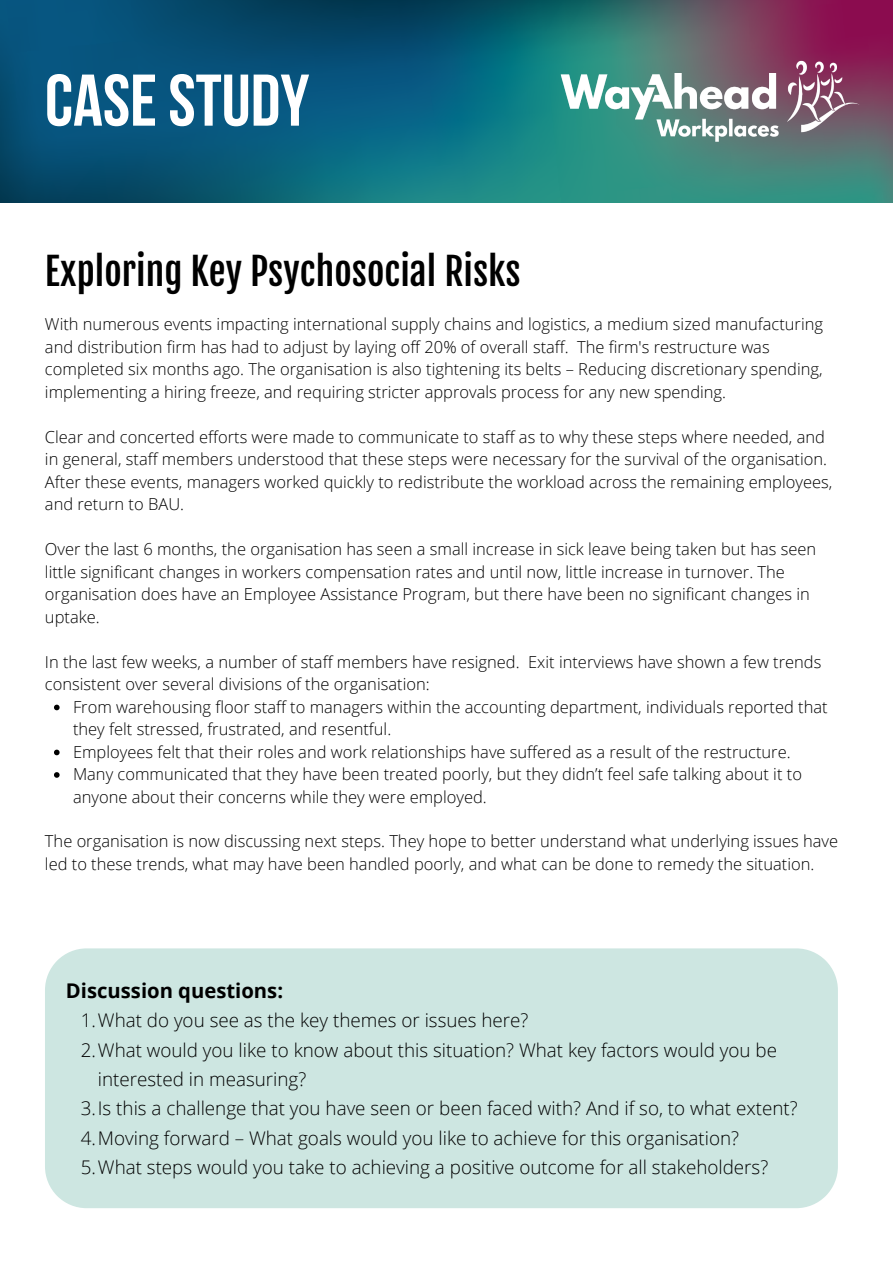
<style>
.page{position:relative;width:893px;height:1264px;background:#fff}
.page>*{position:absolute;margin:0;border:0;box-sizing:border-box;transform-origin:0 0}
.t1{font:700 72.9px "Bebas Neue";color:#fff}
.t2{font:37.5px "Fjalla One";color:#000}
.t3{font:700 20.25px "Open Sans";color:#000}
.t4{font:300 18.75px "Open Sans";color:#000}
.t5{font:300 16.5px/22.5px "Open Sans";color:#000}
</style>
<div class="page">
<img style="left:0;top:0;width:892px;height:202px">
<img style="left:554px;top:59px;width:308px;height:84px">
<svg style="left:54px;top:704px;width:6px;height:6px"></svg>
<svg style="left:54px;top:749px;width:6px;height:6px"></svg>
<svg style="left:54px;top:772px;width:6px;height:5px"></svg>
<div style="left:45px;top:948px;width:792px;height:260px;background:#cde6e1"></div>
<h1 class="t1" style="left:45px;top:71px;width:266px">CASESTUDY</h1>
<h2 class="t2" style="left:45px;top:248px;width:477px">Exploring Key Psychosocial Risks</h2>
<p class="t5" style="left:45px;top:312px;width:779px">With numerous events impacting international supply chains and logistics, a medium sized manufacturing and distribution firm has had to adjust by laying off 20% of overall staff. The firm's restructure was completed six months ago. The organisation is also tightening its belts – Reducing discretionary spending, implementing a hiring freeze, and requiring stricter approvals process for any new spending.</p>
<p class="t5" style="left:45px;top:425px;width:788px">Clear and concerted efforts were made to communicate to staff as to why these steps where needed, and in general, staff members understood that these steps were necessary for the survival of the organisation.<br>After these events, managers worked quickly to redistribute the workload across the remaining employees, and return to BAU.</p>
<p class="t5" style="left:45px;top:537px;width:772px">Over the last 6 months, the organisation has seen a small increase in sick leave being taken but has seen little significant changes in workers compensation rates and until now, little increase in turnover. The organisation does have an Employee Assistance Program, but there have been no significant changes in uptake.</p>
<p class="t5" style="left:45px;top:650px;width:777px">In the last few weeks, a number of staff members have resigned. Exit interviews have shown a few trends consistent over several divisions of the organisation:</p>
<p class="t5" style="left:73px;top:695px;width:756px">From warehousing floor staff to managers within the accounting department, individuals reported that they felt stressed, frustrated, and resentful.<br>Employees felt that their roles and work relationships have suffered as a result of the restructure.<br>Many communicated that they have been treated poorly, but they didn’t feel safe talking about it to anyone about their concerns while they were employed.</p>
<p class="t5" style="left:45px;top:829px;width:794px">The organisation is now discussing next steps. They hope to better understand what underlying issues have led to these trends, what may have been handled poorly, and what can be done to remedy the situation.</p>
<p class="t3" style="left:66px;top:976px;width:219px">Discussion questions:</p>
<p class="t4" style="left:81px;top:1007px;width:449px">1.What do you see as the key themes or issues here?</p>
<p class="t4" style="left:81px;top:1036px;width:697px">2.What would you like to know about this situation? What key factors would you be</p>
<p class="t4" style="left:98px;top:1065px;width:210px">interested in measuring?</p>
<p class="t4" style="left:81px;top:1095px;width:718px">3.Is this a challenge that you have seen or been faced with? And if so, to what extent?</p>
<p class="t4" style="left:81px;top:1124px;width:659px">4.Moving forward – What goals would you like to achieve for this organisation?</p>
<p class="t4" style="left:81px;top:1153px;width:689px">5.What steps would you take to achieving a positive outcome for all stakeholders?</p>
</div>
